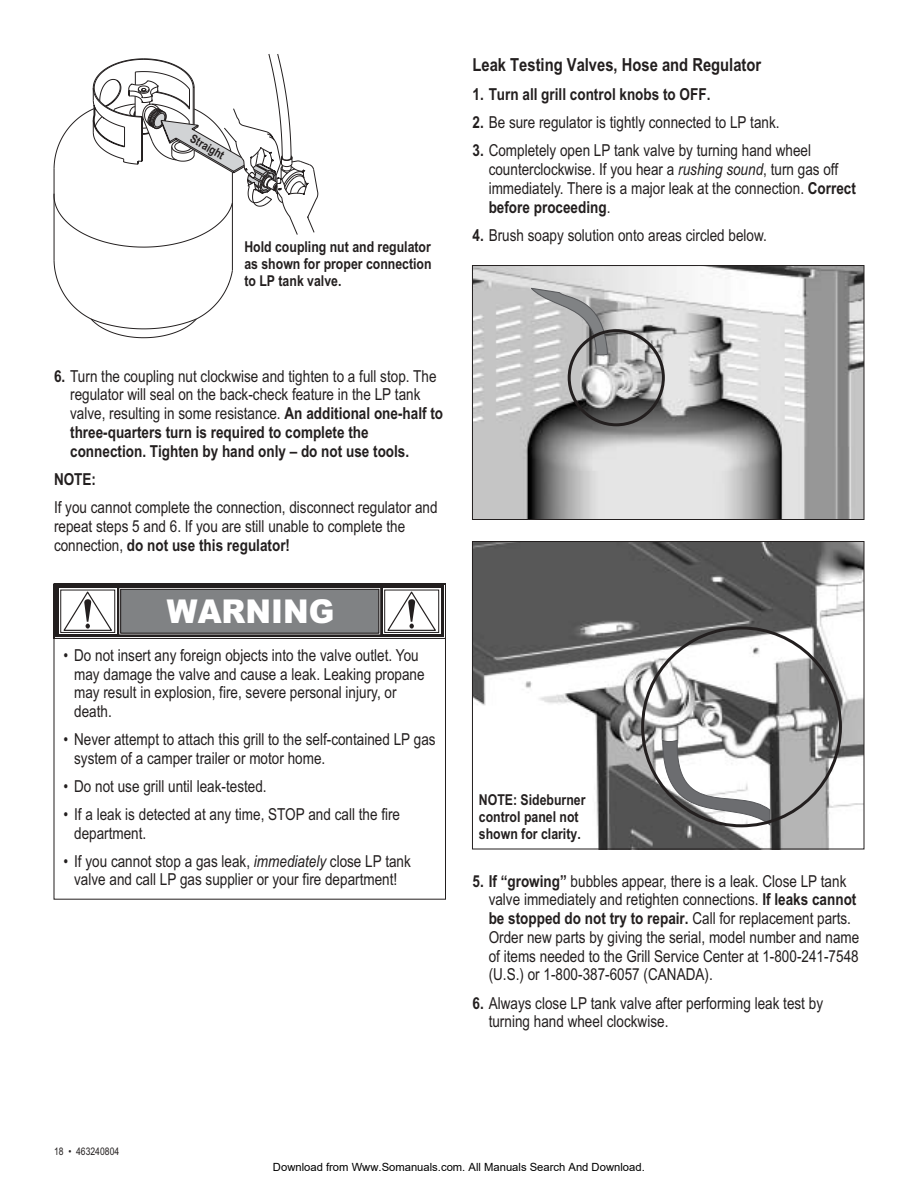
<style>
.page{position:relative;width:918px;height:1188px;background:#fff}
.page>*{position:absolute;margin:0;border:0;box-sizing:border-box;transform-origin:0 0}
.t1{font:900 32.85px "Arial";color:#fff;scale:.94 1}
.t2{font:700 18px "Arial Narrow";color:#231f1f}
.t3{font:16.5px/18.8px "Arial Narrow";color:#231f1f}
.t4{font:700 16.5px/18.9px "Arial Narrow";color:#231f1f}
.t5{font:700 15px/17.1px "Arial Narrow";color:#231f1f;text-align:justify}
.t6{font:700 12px "Arial Narrow";color:#231f1f}
.t7{font:11.25px "Arial";color:#000}
.t8{font:10.5px "Arial Narrow";color:#231f1f}
.s1{font-weight:700}
.s2{font-style:italic}
.s3{font-weight:400}
</style>
<div class="page">
<svg style="left:53px;top:54px;width:266px;height:285px"></svg>
<svg style="left:53px;top:583px;width:393px;height:317px"></svg>
<svg style="left:56px;top:585px;width:388px;height:52px;background:#373333"></svg>
<svg style="left:59px;top:589px;width:57px;height:45px"></svg>
<div style="left:60px;top:590px;width:55px;height:43px;border:1px solid #231f1f"></div>
<svg style="left:383px;top:589px;width:57px;height:45px"></svg>
<div style="left:384px;top:590px;width:55px;height:43px;border:1px solid #231f1f"></div>
<div style="left:119px;top:588px;width:261px;height:46px;border:1px solid #fff"></div>
<svg style="left:386px;top:588px;width:52px;height:44px"></svg>
<svg style="left:62px;top:590px;width:52px;height:42px"></svg>
<div style="left:120px;top:589px;width:259px;height:45px;background:#808284;border:1px solid #231f1f"></div>
<img style="left:474px;top:543px;width:388px;height:304px">
<div style="left:472px;top:541px;width:392px;height:308px;border:1px solid #231f1f"></div>
<img style="left:474px;top:267px;width:388px;height:251px">
<svg style="left:530px;top:288px;width:78px;height:67px;background:#aeaeaf"></svg>
<div style="left:568px;top:329px;width:97px;height:97px;border:3px solid #231f1f;border-radius:50%"></div>
<div style="left:472px;top:265px;width:392px;height:255px;border:1px solid #231f1f"></div>
<svg style="left:662px;top:740px;width:108px;height:93px"></svg>
<p class="t6" style="left:194px;top:134px;width:39px;rotate:30deg">Straight</p>
<p class="t5" style="left:244px;top:240px;width:189px">Hold coupling nut and regulator as shown for proper connection to LP tank valve.</p>
<p class="t2" style="left:472px;top:58px;width:290px">Leak Testing Valves, Hose and Regulator</p>
<p class="t4" style="left:472px;top:86px;width:239px">1. Turn all grill control knobs to OFF.</p>
<p class="t3" style="left:472px;top:114px;width:309px"><span class="s1">2.</span> Be sure regulator is tightly connected to LP tank.</p>
<p class="t3" style="left:472px;top:143px;width:340px"><span class="s1">3.</span> Completely open LP tank valve by turning hand wheel</p>
<p class="t3" style="left:489px;top:180px;width:369px">immediately. There is a major leak at the connection. <span class="s1">Correct before proceeding</span>.</p>
<p class="t3" style="left:472px;top:227px;width:296px"><span class="s1">4.</span> Brush soapy solution onto areas circled below.</p>
<p class="t3" style="left:489px;top:161px;width:351px">counterclockwise. If you hear a <span class="s2">rushing sound</span>, turn gas off</p>
<p class="t3" style="left:54px;top:368px;width:384px"><span class="s1">6.</span> Turn the coupling nut clockwise and tighten to a full stop. The</p>
<p class="t4" style="left:70px;top:406px;width:374px"><span class="s3">valve, resulting in some resistance.</span> An additional one-half to three-quarters turn is required to complete the connection. Tighten by hand only – do not use tools.</p>
<p class="t4" style="left:54px;top:472px;width:44px">NOTE:</p>
<p class="t3" style="left:70px;top:387px;width:352px">regulator will seal on the back-check feature in the LP tank</p>
<p class="t3" style="left:54px;top:500px;width:385px">If you cannot complete the connection, disconnect regulator and repeat steps 5 and 6. If you are still unable to complete the</p>
<p class="t4" style="left:54px;top:537px;width:238px"><span class="s3">connection,</span> do not use this regulator!</p>
<h1 class="t1" style="left:167px;top:592px;width:180px">WARNING</h1>
<p class="t3" style="left:74px;top:648px;width:352px;text-indent:-11px">• Do not insert any foreign objects into the valve outlet. You may damage the valve and cause a leak. Leaking propane may result in explosion, fire, severe personal injury, or death.</p>
<p class="t3" style="left:74px;top:732px;width:363px;text-indent:-11px">• Never attempt to attach this grill to the self-contained LP gas system of a camper trailer or motor home.</p>
<p class="t3" style="left:63px;top:778px;width:205px">• Do not use grill until leak-tested.</p>
<p class="t3" style="left:74px;top:806px;width:327px;text-indent:-11px">• If a leak is detected at any time, STOP and call the fire department.</p>
<p class="t3" style="left:63px;top:853px;width:349px;text-align:center">• If you cannot stop a gas leak, <span class="s2">immediately</span> close LP tank valve and call LP gas supplier or your fire department!</p>
<p class="t5" style="left:479px;top:792px;width:108px;text-align:left">NOTE: Sideburner control panel not shown for clarity.</p>
<p class="t3" style="left:489px;top:873px;width:369px;text-indent:-16px"><span class="s1">5. If “growing”</span> bubbles appear, there is a leak. Close LP tank valve immediately and retighten connections. <span class="s1">If leaks cannot be stopped do not try to repair.</span> Call for replacement parts.</p>
<p class="t3" style="left:489px;top:929px;width:372px;text-align:justify">Order new parts by giving the serial, model number and name of items needed to the Grill Service Center at 1-800-241-7548 (U.S.) or 1-800-387-6057 (CANADA).</p>
<p class="t3" style="left:489px;top:1014px;width:181px">turning hand wheel clockwise.</p>
<p class="t3" style="left:472px;top:995px;width:352px"><span class="s1">6.</span> Always close LP tank valve after performing leak test by</p>
<p class="t8" style="left:54px;top:1147px;width:67px">18 • 463240804</p>
<p class="t7" style="left:273px;top:1160px;width:373px">Download from Www.Somanuals.com. All Manuals Search And Download.</p>
</div>
